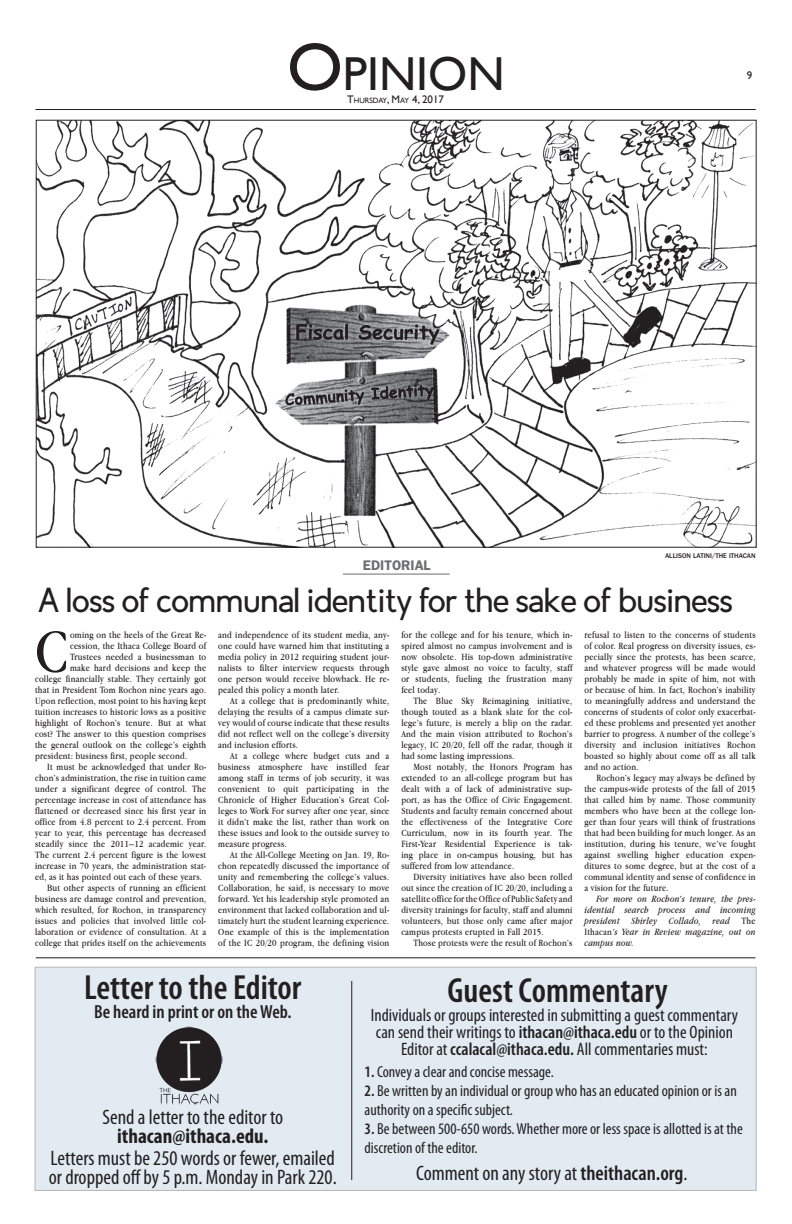
<style>
.page{position:relative;width:792px;height:1224px;background:#fff}
.page>*{position:absolute;margin:0;border:0;box-sizing:border-box;transform-origin:0 0}
.t1{font:68px "Gill Sans";color:#231f20}
.t2{font:62.4px "Apple Garamond";color:#231f20}
.t3{font:47.6px "Gill Sans";color:#231f20}
.t4{font:600 condensed 35px "Myriad Pro";color:#231f20}
.t5{font:32px "Crescent";letter-spacing:-.03em;color:#231f20}
.t6{font:condensed 21px/19px "Myriad Pro";color:#231f20}
.t7{font:700 condensed 21px "Myriad Pro";color:#231f20}
.t8{font:600 condensed 19px "Myriad Pro";color:#231f20}
.t9{font:condensed 18px/17px "Myriad Pro";color:#231f20;text-align:center}
.t10{font:condensed 16px/19px "Myriad Pro";color:#231f20}
.t11{font:600 14px "ITC Franklin Gothic Std";color:#6c6d70}
.t12{font:11px "Gill Sans";color:#231f20}
.t13{font:11px "Gill Sans";color:#231f20}
.t14{font:10px/11px "Apple Garamond";letter-spacing:.025em;color:#231f20;text-align:justify}
.t15{font:italic 10px/11px "Apple Garamond";letter-spacing:.025em;color:#231f20;text-align:justify}
.t16{font:500 7px "ITC Franklin Gothic Std";color:#231f20}
.s1{font-size:7.7px}
.s2{font-style:normal}
.s3{font-weight:600}
</style>
<div class="page">
<hr style="left:35px;top:109px;width:721px;height:1px;background:#231f20">
<img style="left:38px;top:122px;width:716px;height:423px">
<hr style="left:343px;top:574px;width:107px;height:1px;background:#6c6d70">
<div style="left:35px;top:967px;width:721px;height:223px;background:#e2ebf2"></div>
<hr style="left:36px;top:958px;width:720px;height:1px;background:#231f20">
<hr style="left:351px;top:981px;width:1px;height:199px;background:#231f20">
<img style="left:155px;top:1026px;width:68px;height:79px">
<h1 class="t1" style="left:287px;top:27px;width:57px">O</h1>
<h3 class="t3" style="left:343px;top:46px;width:163px">PINION</h3>
<p class="t12" style="left:347px;top:93px;width:98px">T<span class="s1">HURSDAY</span>, M<span class="s1">AY</span> 4, 2017</p>
<p class="t13" style="left:747px;top:69px;width:7px">9</p>
<h3 class="t11" style="left:363px;top:557px;width:69px">EDITORIAL</h3>
<p class="t16" style="left:665px;top:551px;width:92px">ALLISON LATINI/THE ITHACAN</p>
<h3 class="t5" style="left:38px;top:585px;width:697px">A loss of communal identity for the sake of business</h3>
<h2 class="t2" style="left:35px;top:614px;width:35px">C</h2>
<p class="t14" style="left:70px;top:630px;width:138px">oming on the heels of the Great Re-</p>
<p class="t14" style="left:70px;top:641px;width:138px">cession, the Ithaca College Board of</p>
<p class="t14" style="left:70px;top:652px;width:138px">Trustees needed a businessman to</p>
<p class="t14" style="left:70px;top:663px;width:138px">make hard decisions and keep the</p>
<p class="t14" style="left:35px;top:674px;width:173px">college financially stable. They certainly got</p>
<p class="t14" style="left:35px;top:685px;width:173px">that in President Tom Rochon nine years ago.</p>
<p class="t14" style="left:35px;top:696px;width:173px">Upon reflection, most point to his having kept</p>
<p class="t14" style="left:35px;top:707px;width:173px">tuition increases to historic lows as a positive</p>
<p class="t14" style="left:35px;top:718px;width:173px">highlight of Rochon’s tenure. But at what</p>
<p class="t14" style="left:35px;top:729px;width:173px">cost? The answer to this question comprises</p>
<p class="t14" style="left:35px;top:740px;width:173px">the general outlook on the college’s eighth</p>
<p class="t14" style="left:35px;top:751px;width:154px">president: business first, people second.</p>
<p class="t14" style="left:47px;top:762px;width:161px">It must be acknowledged that under Ro-</p>
<p class="t14" style="left:35px;top:773px;width:173px">chon’s administration, the rise in tuition came</p>
<p class="t14" style="left:35px;top:784px;width:173px">under a significant degree of control. The</p>
<p class="t14" style="left:35px;top:795px;width:173px">percentage increase in cost of attendance has</p>
<p class="t14" style="left:35px;top:806px;width:173px">flattened or decreased since his first year in</p>
<p class="t14" style="left:35px;top:817px;width:173px">office from 4.8 percent to 2.4 percent. From</p>
<p class="t14" style="left:35px;top:828px;width:173px">year to year, this percentage has decreased</p>
<p class="t14" style="left:35px;top:839px;width:173px">steadily since the 2011–12 academic year.</p>
<p class="t14" style="left:35px;top:850px;width:173px">The current 2.4 percent figure is the lowest</p>
<p class="t14" style="left:35px;top:861px;width:173px">increase in 70 years, the administration stat-</p>
<p class="t14" style="left:35px;top:872px;width:168px">ed, as it has pointed out each of these years.</p>
<p class="t14" style="left:47px;top:883px;width:161px">But other aspects of running an efficient</p>
<p class="t14" style="left:35px;top:894px;width:173px">business are damage control and prevention,</p>
<p class="t14" style="left:35px;top:905px;width:173px">which resulted, for Rochon, in transparency</p>
<p class="t14" style="left:35px;top:916px;width:173px">issues and policies that involved little col-</p>
<p class="t14" style="left:35px;top:927px;width:173px">laboration or evidence of consultation. At a</p>
<p class="t14" style="left:35px;top:938px;width:173px">college that prides itself on the achievements</p>
<p class="t14" style="left:218px;top:630px;width:173px">and independence of its student media, any&shy;one could have warned him that instituting a media policy in 2012 requiring student jour&shy;nalists to filter interview requests through one person would receive blowback. He re&shy;pealed this policy a month later.</p>
<p class="t14" style="left:218px;top:696px;width:173px;text-indent:12px">At a college that is predominantly white, delaying the results of a campus climate sur&shy;vey would of course indicate that these results did not reflect well on the college’s diversity and inclusion efforts.</p>
<p class="t14" style="left:218px;top:751px;width:173px;text-indent:12px">At a college where budget cuts and a business atmosphere have instilled fear among staff in terms of job security, it was convenient to quit participating in the Chronicle of Higher Education’s Great Col&shy;leges to Work For survey after one year, since it didn’t make the list, rather than work on these issues and look to the outside survey to measure progress.</p>
<p class="t14" style="left:218px;top:850px;width:173px;text-indent:12px">At the All-College Meeting on Jan. 19, Ro&shy;chon repeatedly discussed the importance of unity and remembering the college’s values.<br>Collaboration, he said, is necessary to move forward. Yet his leadership style promoted an environment that lacked collaboration and ul&shy;timately hurt the student learning experience.<br>One example of this is the implementation of the IC 20/20 program, the defining vision</p>
<p class="t14" style="left:401px;top:630px;width:173px">for the college and for his tenure, which in&shy;spired almost no campus involvement and is now obsolete. His top-down administrative style gave almost no voice to faculty, staff or students, fueling the frustration many feel today.</p>
<p class="t14" style="left:401px;top:696px;width:173px;text-indent:12px">The Blue Sky Reimagining initiative, though touted as a blank slate for the col&shy;lege’s future, is merely a blip on the radar.<br>And the main vision attributed to Rochon’s legacy, IC 20/20, fell off the radar, though it had some lasting impressions.</p>
<p class="t14" style="left:401px;top:762px;width:173px;text-indent:12px">Most notably, the Honors Program has extended to an all-college program but has dealt with a of lack of administrative sup&shy;port, as has the Office of Civic Engagement.<br>Students and faculty remain concerned about the effectiveness of the Integrative Core Curriculum, now in its fourth year. The First-Year Residential Experience is tak&shy;ing place in on-campus housing, but has suffered from low attendance.</p>
<p class="t14" style="left:401px;top:872px;width:173px;text-indent:12px">Diversity initiatives have also been rolled out since the creation of IC 20/20, including a satellite office for the Office of Public Safety and diversity trainings for faculty, staff and alumni volunteers, but those only came after major campus protests erupted in Fall 2015.</p>
<p class="t14" style="left:413px;top:938px;width:161px">Those protests were the result of Rochon’s</p>
<p class="t14" style="left:584px;top:630px;width:173px">refusal to listen to the concerns of students of color. Real progress on diversity issues, es&shy;pecially since the protests, has been scarce, and whatever progress will be made would probably be made in spite of him, not with or because of him. In fact, Rochon’s inability to meaningfully address and understand the concerns of students of color only exacerbat&shy;ed these problems and presented yet another barrier to progress. A number of the college’s diversity and inclusion initiatives Rochon boasted so highly about come off as all talk and no action.</p>
<p class="t14" style="left:584px;top:773px;width:173px;text-indent:12px">Rochon’s legacy may always be defined by the campus-wide protests of the fall of 2015 that called him by name. Those community members who have been at the college lon&shy;ger than four years will think of frustrations that had been building for much longer. As an institution, during his tenure, we’ve fought against swelling higher education expen&shy;ditures to some degree, but at the cost of a communal identity and sense of confidence in a vision for the future.</p>
<p class="t15" style="left:584px;top:894px;width:173px;text-indent:12px">For more on Rochon’s tenure, the pres&shy;idential search process and incoming president Shirley Collado, read <span class="s2">The Ithacan</span>’s Year in Review magazine, out on campus now.</p>
<h3 class="t4" style="left:84px;top:966px;width:219px">Letter to the Editor</h3>
<h3 class="t8" style="left:94px;top:999px;width:199px">Be heard in print or on the Web.</h3>
<h3 class="t6" style="left:102px;top:1107px;width:182px">Send a letter to the editor to</h3>
<h3 class="t7" style="left:117px;top:1122px;width:153px">ithacan@ithaca.edu.</h3>
<h3 class="t6" style="left:49px;top:1148px;width:289px">Letters must be 250 words or fewer, emailed or dropped off by 5 p.m. Monday in Park 220.</h3>
<h3 class="t4" style="left:448px;top:969px;width:222px">Guest Commentary</h3>
<h3 class="t9" style="left:371px;top:1007px;width:369px">Individuals or groups interested in submitting a guest commentary can send their writings to <span class="s3">ithacan@ithaca.edu</span> or to the Opinion<br>Editor at <span class="s3">ccalacal@ithaca.edu.</span> All commentaries must:</h3>
<h3 class="t10" style="left:365px;top:1062px;width:191px"><span class="s3">1.</span> Convey a clear and concise message.</h3>
<h3 class="t10" style="left:365px;top:1081px;width:374px"><span class="s3">2.</span> Be written by an individual or group who has an educated opinion or is an authority on a specific subject.</h3>
<h3 class="t10" style="left:365px;top:1119px;width:380px"><span class="s3">3.</span> Be between 500-650 words. Whether more or less space is allotted is at the discretion of the editor.</h3>
<h3 class="t6" style="left:416px;top:1163px;width:273px">Comment on any story at <span class="s3">theithacan.org</span>.</h3>
</div>
